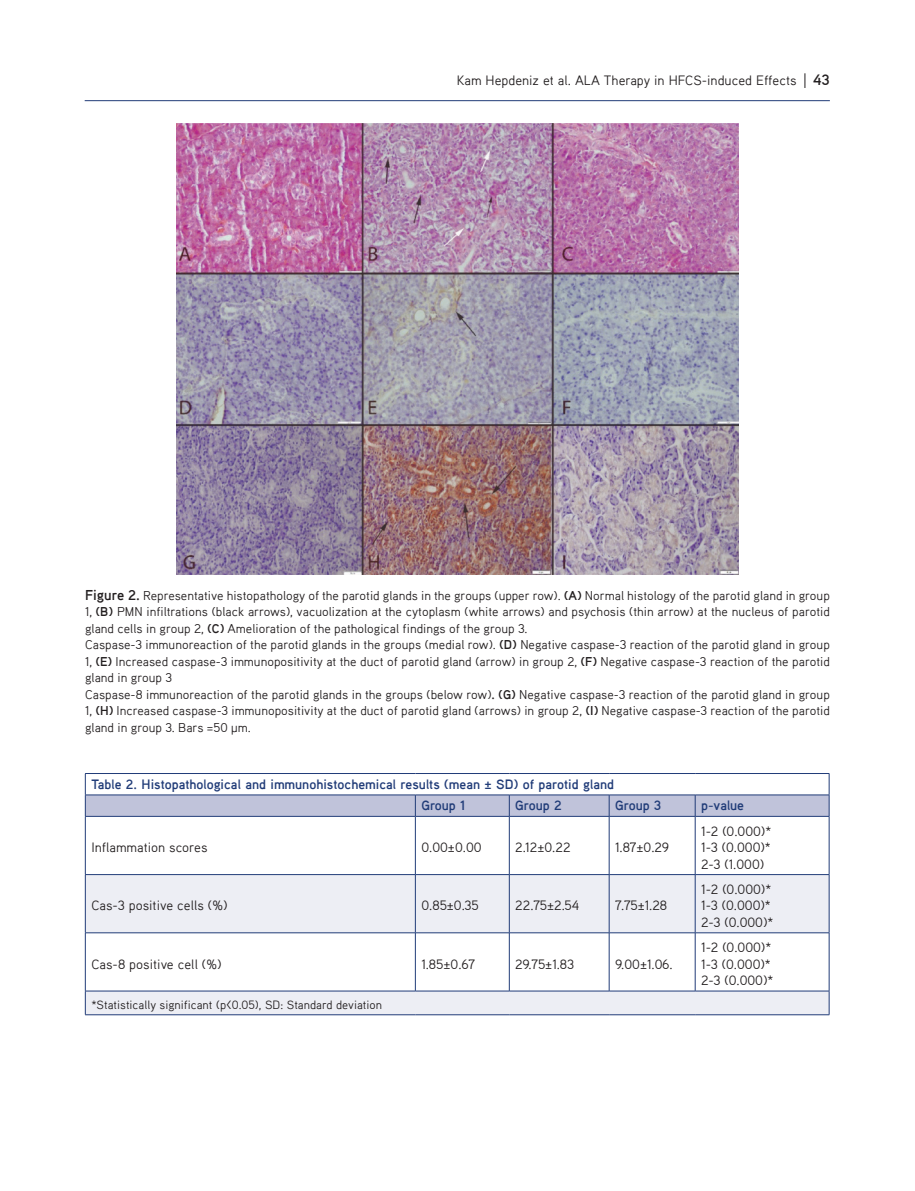
<style>
.page{position:relative;width:915px;height:1191px;background:#fff}
.page>*{position:absolute;margin:0;border:0;box-sizing:border-box;transform-origin:0 0}
.TABLO-YAZI{font:13.5px "Aaux Pro";color:#231f20}
.TABLO-BASLIK{font:700 13.5px "Aaux Pro";color:#213c78}
.TABLO-ARA{font:700 13.5px "Aaux Pro";letter-spacing:-.005em;color:#213c78}
.RESİM_ALTI{font:12.75px/16.5px "Aaux Pro";color:#231f20;text-align:justify}
.TABLO-ALTI{font:12px "Aaux Pro";color:#231f20}
.s1{font-weight:700;font-size:15px}
.s2{font-weight:700;font-size:14.25px}
.s3{font-weight:700}
</style>
<div class="page">
<svg style="left:804px;top:73px;width:1px;height:15px"></svg>
<hr style="left:85px;top:100px;width:744px;height:1px;background:#213c78">
<img style="left:176px;top:123px;width:562px;height:451px">
<svg style="left:86px;top:875px;width:742px;height:139px;fill:#edeef4"></svg>
<hr style="left:415px;top:816px;width:1px;height:58px;background:#213c78">
<hr style="left:509px;top:816px;width:1px;height:58px;background:#213c78">
<hr style="left:608px;top:816px;width:1px;height:58px;background:#213c78">
<hr style="left:694px;top:816px;width:1px;height:58px;background:#213c78">
<hr style="left:415px;top:933px;width:1px;height:57px;background:#213c78">
<hr style="left:509px;top:933px;width:1px;height:57px;background:#213c78">
<hr style="left:608px;top:933px;width:1px;height:57px;background:#213c78">
<hr style="left:694px;top:933px;width:1px;height:57px;background:#213c78">
<hr style="left:415px;top:874px;width:1px;height:58px;background:#213c78">
<hr style="left:509px;top:874px;width:1px;height:58px;background:#213c78">
<hr style="left:608px;top:874px;width:1px;height:58px;background:#213c78">
<hr style="left:694px;top:874px;width:1px;height:58px;background:#213c78">
<svg style="left:828px;top:991px;width:1px;height:23px"></svg>
<hr style="left:85px;top:816px;width:1px;height:58px;background:#213c78">
<hr style="left:828px;top:816px;width:1px;height:58px;background:#213c78">
<hr style="left:85px;top:933px;width:1px;height:57px;background:#213c78">
<hr style="left:828px;top:933px;width:1px;height:57px;background:#213c78">
<hr style="left:85px;top:816px;width:330px;height:1px;background:#213c78">
<hr style="left:415px;top:816px;width:94px;height:1px;background:#213c78">
<hr style="left:509px;top:816px;width:100px;height:1px;background:#213c78">
<hr style="left:609px;top:816px;width:86px;height:1px;background:#213c78">
<hr style="left:695px;top:816px;width:134px;height:1px;background:#213c78">
<svg style="left:85px;top:773px;width:744px;height:43px"></svg>
<hr style="left:85px;top:874px;width:330px;height:1px;background:#213c78">
<hr style="left:415px;top:874px;width:94px;height:1px;background:#213c78">
<hr style="left:509px;top:874px;width:100px;height:1px;background:#213c78">
<hr style="left:609px;top:874px;width:86px;height:1px;background:#213c78">
<hr style="left:695px;top:874px;width:134px;height:1px;background:#213c78">
<hr style="left:85px;top:932px;width:330px;height:1px;background:#213c78">
<hr style="left:415px;top:932px;width:94px;height:1px;background:#213c78">
<hr style="left:509px;top:932px;width:100px;height:1px;background:#213c78">
<hr style="left:609px;top:932px;width:86px;height:1px;background:#213c78">
<hr style="left:695px;top:932px;width:134px;height:1px;background:#213c78">
<hr style="left:85px;top:874px;width:1px;height:58px;background:#213c78">
<hr style="left:828px;top:874px;width:1px;height:58px;background:#213c78">
<hr style="left:85px;top:990px;width:330px;height:1px;background:#213c78">
<hr style="left:415px;top:990px;width:94px;height:1px;background:#213c78">
<hr style="left:509px;top:990px;width:100px;height:1px;background:#213c78">
<hr style="left:609px;top:990px;width:86px;height:1px;background:#213c78">
<hr style="left:695px;top:990px;width:134px;height:1px;background:#213c78">
<svg style="left:85px;top:991px;width:1px;height:23px"></svg>
<hr style="left:85px;top:1014px;width:330px;height:1px;background:#213c78">
<hr style="left:415px;top:1014px;width:94px;height:1px;background:#213c78">
<hr style="left:509px;top:1014px;width:100px;height:1px;background:#213c78">
<hr style="left:609px;top:1014px;width:86px;height:1px;background:#213c78">
<hr style="left:695px;top:1014px;width:134px;height:1px;background:#213c78">
<p class="TABLO-YAZI" style="left:456px;top:72px;width:374px">Kam Hepdeniz et al. ALA Therapy in HFCS-induced Effects <span class="s1">43</span></p>
<p class="RESİM_ALTI" style="left:85px;top:587px;width:746px"><span class="s2">Figure 2.</span> Representative histopathology of the parotid glands in the groups (upper row). <span class="s3">(A)</span> Normal histology of the parotid gland in group 1, <span class="s3">(B)</span> PMN infiltrations (black arrows), vacuolization at the cytoplasm (white arrows) and psychosis (thin arrow) at the nucleus of parotid gland cells in group 2, <span class="s3">(C)</span> Amelioration of the pathological findings of the group 3.</p>
<p class="RESİM_ALTI" style="left:85px;top:636px;width:746px">Caspase-3 immunoreaction of the parotid glands in the groups (medial row). <span class="s3">(D)</span> Negative caspase-3 reaction of the parotid gland in group 1, <span class="s3">(E)</span> Increased caspase-3 immunopositivity at the duct of parotid gland (arrow) in group 2, <span class="s3">(F)</span> Negative caspase-3 reaction of the parotid gland in group 3</p>
<p class="RESİM_ALTI" style="left:85px;top:686px;width:746px">Caspase-8 immunoreaction of the parotid glands in the groups (below row)<span class="s3">. (G)</span> Negative caspase-3 reaction of the parotid gland in group 1, <span class="s3">(H)</span> Increased caspase-3 immunopositivity at the duct of parotid gland (arrows) in group 2, <span class="s3">(I)</span> Negative caspase-3 reaction of the parotid gland in group 3. Bars =50 µm.</p>
<p class="TABLO-BASLIK" style="left:91px;top:775px;width:524px">Table 2. Histopathological and immunohistochemical results (mean ± SD) of parotid gland</p>
<p class="TABLO-ARA" style="left:421px;top:797px;width:46px">Group 1</p>
<p class="TABLO-ARA" style="left:515px;top:797px;width:48px">Group 2</p>
<p class="TABLO-ARA" style="left:615px;top:797px;width:48px">Group 3</p>
<p class="TABLO-ARA" style="left:701px;top:797px;width:44px">p-value</p>
<p class="TABLO-YAZI" style="left:91px;top:839px;width:118px">Inflammation scores</p>
<p class="TABLO-YAZI" style="left:421px;top:839px;width:62px">0.00±0.00</p>
<p class="TABLO-YAZI" style="left:515px;top:839px;width:57px">2.12±0.22</p>
<p class="TABLO-YAZI" style="left:615px;top:839px;width:55px">1.87±0.29</p>
<p class="TABLO-YAZI" style="left:701px;top:822px;width:72px">1-2 (0.000)*</p>
<p class="TABLO-YAZI" style="left:701px;top:839px;width:71px">1-3 (0.000)*</p>
<p class="TABLO-YAZI" style="left:701px;top:855px;width:65px">2-3 (1.000)</p>
<p class="TABLO-YAZI" style="left:91px;top:897px;width:137px">Cas-3 positive cells (%)</p>
<p class="TABLO-YAZI" style="left:421px;top:897px;width:59px">0.85±0.35</p>
<p class="TABLO-YAZI" style="left:515px;top:897px;width:66px">22.75±2.54</p>
<p class="TABLO-YAZI" style="left:615px;top:897px;width:53px">7.75±1.28</p>
<p class="TABLO-YAZI" style="left:91px;top:955px;width:132px">Cas-8 positive cell (%)</p>
<p class="TABLO-YAZI" style="left:421px;top:955px;width:55px">1.85±0.67</p>
<p class="TABLO-YAZI" style="left:515px;top:955px;width:60px">29.75±1.83</p>
<p class="TABLO-YAZI" style="left:615px;top:955px;width:59px">9.00±1.06.</p>
<p class="TABLO-ALTI" style="left:91px;top:997px;width:292px">*Statistically significant (p&lt;0.05), SD: Standard deviation</p>
<p class="TABLO-YAZI" style="left:701px;top:880px;width:72px">1-2 (0.000)*</p>
<p class="TABLO-YAZI" style="left:701px;top:897px;width:71px">1-3 (0.000)*</p>
<p class="TABLO-YAZI" style="left:701px;top:913px;width:74px">2-3 (0.000)*</p>
<p class="TABLO-YAZI" style="left:701px;top:938px;width:72px">1-2 (0.000)*</p>
<p class="TABLO-YAZI" style="left:701px;top:955px;width:71px">1-3 (0.000)*</p>
<p class="TABLO-YAZI" style="left:701px;top:971px;width:74px">2-3 (0.000)*</p>
</div>
